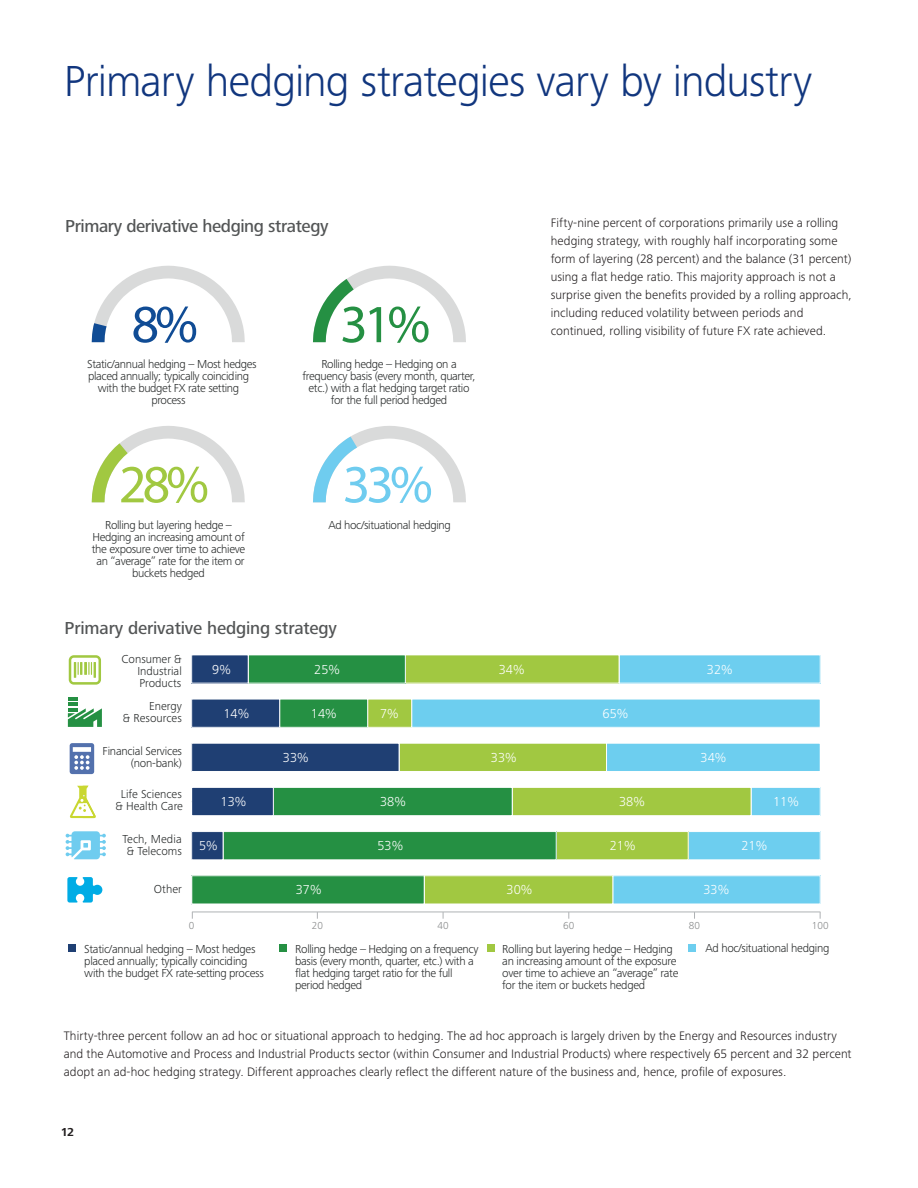
<style>
.page{position:relative;width:918px;height:1188px;background:#fff}
.page>*{position:absolute;margin:0;border:0;box-sizing:border-box;transform-origin:0 0}
.t1{font:italic 54px "Frutiger Next Pro";color:#259043}
.t2{font:italic 54px "Frutiger Next Pro";color:#a1c841}
.t3{font:italic 54px "Frutiger Next Pro";color:#6fccef}
.t4{font:italic 54px "Frutiger Next Pro";color:#104c95}
.t5{font:300 45px "Frutiger Next Pro";letter-spacing:-.02em;color:#11367e}
.t6{font:500 18px "Frutiger Next Pro";letter-spacing:-.025em;color:#535556}
.t7{font:300 13.5px "Frutiger Next Pro";color:#fff}
.t8{font:300 12.75px/18px "Frutiger Next Pro";letter-spacing:.005em;color:#231f20}
.t9{font:300 12px/12px "Frutiger Next Pro";letter-spacing:-.03em;color:#252828}
.t10{font:300 12px/12px "Frutiger Next Pro";color:#252828;text-align:center}
.t11{font:700 12px "Frutiger Next Pro";color:#231f20}
.t12{font:300 10.5px "Frutiger Next Pro";color:#87898a}
</style>
<div class="page">
<svg style="left:92px;top:266px;width:153px;height:76px"></svg>
<svg style="left:313px;top:266px;width:153px;height:76px"></svg>
<svg style="left:92px;top:426px;width:153px;height:76px"></svg>
<svg style="left:313px;top:426px;width:153px;height:76px"></svg>
<hr style="left:192px;top:912px;width:628px;height:1px;background:#afb2b4">
<div style="left:619px;top:655px;width:201px;height:28px;background:#6dceef"></div>
<div style="left:619px;top:655px;width:202px;height:29px;border:1px solid #fff"></div>
<div style="left:412px;top:699px;width:408px;height:28px;background:#6dceef"></div>
<div style="left:411px;top:699px;width:410px;height:29px;border:1px solid #fff"></div>
<div style="left:607px;top:743px;width:213px;height:28px;background:#6dceef"></div>
<div style="left:606px;top:743px;width:215px;height:29px;border:1px solid #fff"></div>
<div style="left:751px;top:787px;width:69px;height:29px;background:#6dceef"></div>
<div style="left:751px;top:787px;width:70px;height:29px;border:1px solid #fff"></div>
<div style="left:688px;top:832px;width:132px;height:28px;background:#6dceef"></div>
<div style="left:688px;top:831px;width:133px;height:29px;border:1px solid #fff"></div>
<div style="left:613px;top:876px;width:207px;height:28px;background:#6dceef"></div>
<div style="left:612px;top:875px;width:209px;height:29px;border:1px solid #fff"></div>
<div style="left:405px;top:655px;width:214px;height:28px;background:#a1c841"></div>
<div style="left:405px;top:654px;width:214px;height:30px;border:1px solid #fff"></div>
<div style="left:368px;top:699px;width:44px;height:28px;background:#a1c841"></div>
<div style="left:367px;top:699px;width:45px;height:29px;border:1px solid #fff"></div>
<div style="left:399px;top:743px;width:208px;height:28px;background:#a1c841"></div>
<div style="left:399px;top:743px;width:208px;height:29px;border:1px solid #fff"></div>
<div style="left:512px;top:787px;width:239px;height:29px;background:#a1c841"></div>
<div style="left:512px;top:787px;width:239px;height:29px;border:1px solid #fff"></div>
<div style="left:556px;top:832px;width:132px;height:28px;background:#a1c841"></div>
<div style="left:556px;top:831px;width:133px;height:29px;border:1px solid #fff"></div>
<div style="left:424px;top:876px;width:189px;height:28px;background:#a1c841"></div>
<div style="left:424px;top:875px;width:189px;height:29px;border:1px solid #fff"></div>
<div style="left:248px;top:655px;width:157px;height:28px;background:#259043"></div>
<div style="left:280px;top:699px;width:88px;height:28px;background:#259043"></div>
<div style="left:279px;top:699px;width:89px;height:29px;border:1px solid #fff"></div>
<svg style="left:399px;top:743px;width:1px;height:28px"></svg>
<div style="left:273px;top:787px;width:239px;height:29px;background:#259043"></div>
<div style="left:273px;top:787px;width:240px;height:29px;border:1px solid #fff"></div>
<div style="left:223px;top:832px;width:333px;height:28px;background:#259043"></div>
<div style="left:223px;top:831px;width:334px;height:29px;border:1px solid #fff"></div>
<div style="left:192px;top:876px;width:232px;height:28px;background:#259043"></div>
<div style="left:191px;top:875px;width:234px;height:29px;border:1px solid #fff"></div>
<div style="left:192px;top:655px;width:56px;height:28px;background:#1f3f73"></div>
<div style="left:191px;top:654px;width:58px;height:30px;border:1px solid #fff"></div>
<div style="left:192px;top:699px;width:88px;height:28px;background:#1f3f73"></div>
<div style="left:191px;top:699px;width:89px;height:29px;border:1px solid #fff"></div>
<div style="left:192px;top:743px;width:207px;height:28px;background:#1f3f73"></div>
<div style="left:191px;top:743px;width:208px;height:29px;border:1px solid #fff"></div>
<div style="left:192px;top:787px;width:81px;height:29px;background:#1f3f73"></div>
<div style="left:191px;top:787px;width:83px;height:29px;border:1px solid #fff"></div>
<div style="left:192px;top:832px;width:31px;height:28px;background:#1f3f73"></div>
<div style="left:191px;top:831px;width:32px;height:29px;border:1px solid #fff"></div>
<svg style="left:191px;top:876px;width:16px;height:28px"></svg>
<div style="left:68px;top:944px;width:8px;height:7px;background:#1f3f73"></div>
<div style="left:279px;top:944px;width:8px;height:7px;background:#259043"></div>
<div style="left:487px;top:944px;width:7px;height:7px;background:#a1c841"></div>
<div style="left:689px;top:944px;width:7px;height:7px;background:#6dceef"></div>
<svg style="left:69px;top:655px;width:32px;height:30px"></svg>
<hr style="left:68px;top:697px;width:10px;height:4px;background:#259043">
<svg style="left:68px;top:703px;width:34px;height:24px"></svg>
<svg style="left:70px;top:743px;width:24px;height:31px"></svg>
<svg style="left:66px;top:831px;width:40px;height:28px"></svg>
<svg style="left:67px;top:877px;width:35px;height:26px"></svg>
<svg style="left:69px;top:786px;width:27px;height:32px"></svg>
<h2 class="t5" style="left:64px;top:55px;width:750px">Primary hedging strategies vary by industry</h2>
<h3 class="t6" style="left:65px;top:215px;width:265px">Primary derivative hedging strategy</h3>
<h1 class="t4" style="left:131px;top:291px;width:68px">8%</h1>
<h1 class="t1" style="left:340px;top:291px;width:92px">31%</h1>
<p class="t9" style="left:87px;top:358px;width:171px">Static/annual hedging – Most hedges</p>
<p class="t9" style="left:88px;top:370px;width:163px">placed annually; typically coinciding</p>
<p class="t9" style="left:98px;top:382px;width:143px">with the budget FX rate setting</p>
<p class="t9" style="left:151px;top:394px;width:36px">process</p>
<p class="t9" style="left:303px;top:358px;width:174px;text-align:center">Rolling hedge – Hedging on a frequency basis (every month, quarter, etc.) with a flat hedging target ratio for the full period hedged</p>
<h1 class="t2" style="left:119px;top:451px;width:92px">28%</h1>
<h1 class="t3" style="left:343px;top:451px;width:92px">33%</h1>
<p class="t9" style="left:92px;top:519px;width:155px;text-align:center">Rolling but layering hedge –<br>Hedging an increasing amount of the exposure over time to achieve an “average” rate for the item or buckets hedged</p>
<p class="t9" style="left:328px;top:519px;width:124px">Ad hoc/situational hedging</p>
<h3 class="t6" style="left:65px;top:617px;width:274px">Primary derivative hedging strategy</h3>
<p class="t8" style="left:551px;top:214px;width:303px">Fifty-nine percent of corporations primarily use a rolling hedging strategy, with roughly half incorporating some form of layering (28 percent) and the balance (31 percent) using a flat hedge ratio. This majority approach is not a surprise given the benefits provided by a rolling approach, including reduced volatility between periods and continued, rolling visibility of future FX rate achieved.</p>
<p class="t9" style="left:137px;top:653px;width:46px;text-align:justify;text-indent:-16px">Consumer &amp; Industrial Products</p>
<p class="t7" style="left:212px;top:662px;width:20px">9%</p>
<p class="t7" style="left:314px;top:662px;width:27px">25%</p>
<p class="t7" style="left:499px;top:662px;width:27px">34%</p>
<p class="t7" style="left:707px;top:662px;width:27px">32%</p>
<p class="t7" style="left:223px;top:706px;width:27px">14%</p>
<p class="t7" style="left:283px;top:750px;width:27px">33%</p>
<p class="t7" style="left:221px;top:794px;width:27px">13%</p>
<p class="t7" style="left:199px;top:838px;width:20px">5%</p>
<p class="t10" style="left:123px;top:700px;width:61px;text-align:right">Energy<br>&amp; Resources</p>
<p class="t7" style="left:311px;top:706px;width:27px">14%</p>
<p class="t7" style="left:380px;top:706px;width:20px">7%</p>
<p class="t7" style="left:603px;top:706px;width:27px">65%</p>
<p class="t9" style="left:103px;top:745px;width:81px;text-align:right">Financial Services (non-bank)</p>
<p class="t7" style="left:491px;top:750px;width:27px">33%</p>
<p class="t7" style="left:701px;top:750px;width:27px">34%</p>
<p class="t10" style="left:115px;top:788px;width:69px">Life Sciences &amp; Health Care</p>
<p class="t7" style="left:619px;top:794px;width:27px">38%</p>
<p class="t7" style="left:610px;top:838px;width:27px">21%</p>
<p class="t7" style="left:741px;top:838px;width:27px">21%</p>
<p class="t7" style="left:380px;top:794px;width:27px">38%</p>
<p class="t7" style="left:773px;top:794px;width:27px">11%</p>
<p class="t7" style="left:377px;top:838px;width:27px">53%</p>
<p class="t10" style="left:122px;top:833px;width:61px">Tech, Media &amp; Telecoms</p>
<p class="t9" style="left:154px;top:883px;width:29px">Other</p>
<p class="t7" style="left:296px;top:882px;width:27px">37%</p>
<p class="t7" style="left:507px;top:882px;width:27px">30%</p>
<p class="t7" style="left:703px;top:882px;width:27px">33%</p>
<p class="t12" style="left:189px;top:920px;width:7px">0</p>
<p class="t12" style="left:312px;top:920px;width:13px">20</p>
<p class="t12" style="left:438px;top:920px;width:13px">40</p>
<p class="t12" style="left:563px;top:920px;width:13px">60</p>
<p class="t12" style="left:689px;top:920px;width:13px">80</p>
<p class="t12" style="left:812px;top:920px;width:18px">100</p>
<p class="t9" style="left:84px;top:943px;width:173px">Static/annual hedging – Most hedges</p>
<p class="t9" style="left:705px;top:942px;width:126px">Ad hoc/situational hedging</p>
<p class="t9" style="left:84px;top:955px;width:181px">placed annually; typically coinciding with the budget FX rate-setting process</p>
<p class="t9" style="left:295px;top:943px;width:185px">Rolling hedge – Hedging on a frequency basis (every month, quarter, etc.) with a flat hedging target ratio for the full period hedged</p>
<p class="t9" style="left:502px;top:943px;width:178px">Rolling but layering hedge – Hedging an increasing amount of the exposure over time to achieve an “average” rate for the item or buckets hedged</p>
<p class="t8" style="left:64px;top:1027px;width:789px">Thirty-three percent follow an ad hoc or situational approach to hedging. The ad hoc approach is largely driven by the Energy and Resources industry and the Automotive and Process and Industrial Products sector (within Consumer and Industrial Products) where respectively 65 percent and 32 percent adopt an ad-hoc hedging strategy. Different approaches clearly reflect the different nature of the business and, hence, profile of exposures.</p>
<p class="t11" style="left:61px;top:1125px;width:15px">12</p>
</div>
